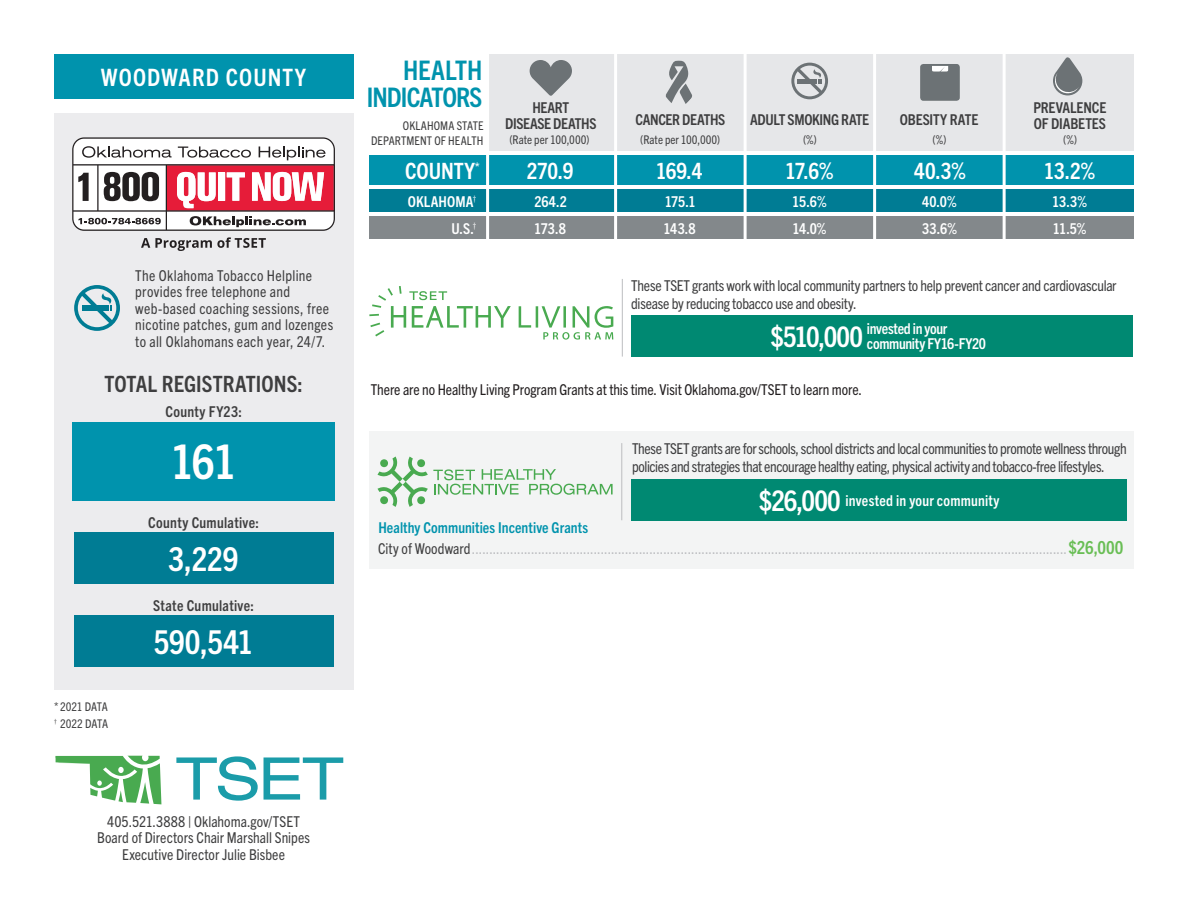
<style>
.page{position:relative;width:1188px;height:918px;background:#fff}
.page>*{position:absolute;margin:0;border:0;box-sizing:border-box;transform-origin:0 0}
.t1{font:700 condensed 48px "Trade Gothic Next LT Pro";color:#fff}
.t2{font:700 condensed 33px "Trade Gothic Next LT Pro";letter-spacing:-.005em;color:#fff}
.t3{font:700 condensed 28.5px "Trade Gothic Next LT Pro";letter-spacing:-.045em;color:#fff}
.t4{font:700 condensed 27px/27px "Trade Gothic Next LT Pro";letter-spacing:-.035em;color:#0093ad;text-align:right}
.t5{font:700 condensed 24px "Trade Gothic Next LT Pro";letter-spacing:.045em;color:#fff}
.t6{font:700 condensed 22.5px "Trade Gothic Next LT Pro";letter-spacing:-.005em;color:#fff}
.t7{font:700 condensed 22.5px "Trade Gothic Next LT Pro";letter-spacing:.005em;color:#3e3e3f}
.t8{font:condensed 15px/18px "Trade Gothic Next LT Pro";letter-spacing:-.01em;color:#3e3e3f}
.t9{font:condensed 15px "Trade Gothic Next LT Pro";letter-spacing:.005em;color:#bcbdc0}
.t10{font:condensed 15px/16.5px "Trade Gothic Next LT Pro";letter-spacing:.025em;color:#3e3e3f}
.t11{font:700 condensed 15px "Trade Gothic Next LT Pro";letter-spacing:.005em;color:#fff}
.t12{font:condensed 15px "Trade Gothic Next LT Pro";letter-spacing:-.005em;color:#231f20}
.t13{font:700 condensed 15px/16.5px "Trade Gothic Next LT Pro";letter-spacing:-.005em;color:#3e3e3f;text-align:center}
.t14{font:700 condensed 15px "Trade Gothic Next LT Pro";letter-spacing:.02em;color:#3e3e3f}
.t15{font:700 condensed 15px "Trade Gothic Next LT Pro";letter-spacing:.005em;color:#0093ad}
.t16{font:700 condensed 15px/15px "Trade Gothic Next LT Pro";letter-spacing:-.02em;color:#fff}
.t17{font:700 condensed 15px "Trade Gothic Next LT Pro";letter-spacing:-.025em;color:#3e3e3f}
.t18{font:700 condensed 15px "Trade Gothic Next LT Pro";letter-spacing:.025em;color:#3e3e3f}
.t19{font:condensed 12px/15px "Trade Gothic Next LT Pro";letter-spacing:.005em;color:#3e3e3f;text-align:right}
.s1{font-size:28.5px}
.s2{color:#3e3e3f}
.s3{font-weight:700;font-size:18px;color:#69be55}
</style>
<div class="page">
<div style="left:746px;top:190px;width:127px;height:22px;background:#007c94"></div>
<div style="left:746px;top:216px;width:127px;height:23px;background:#83888b"></div>
<div style="left:876px;top:190px;width:127px;height:22px;background:#007c94"></div>
<div style="left:876px;top:216px;width:127px;height:23px;background:#83888b"></div>
<div style="left:1006px;top:190px;width:128px;height:22px;background:#007c94"></div>
<div style="left:1006px;top:216px;width:128px;height:23px;background:#83888b"></div>
<div style="left:488px;top:54px;width:646px;height:97px;background:#e6e7e9"></div>
<div style="left:54px;top:54px;width:299px;height:45px;background:#0093ad"></div>
<svg style="left:176px;top:756px;width:82px;height:45px"></svg>
<svg style="left:264px;top:757px;width:79px;height:43px"></svg>
<svg style="left:56px;top:756px;width:105px;height:48px"></svg>
<div style="left:369px;top:190px;width:108px;height:22px;background:#007c94"></div>
<div style="left:369px;top:156px;width:108px;height:29px;background:#0093ad"></div>
<div style="left:369px;top:216px;width:108px;height:23px;background:#83888b"></div>
<svg style="left:1053px;top:57px;width:29px;height:38px"></svg>
<div style="left:920px;top:64px;width:40px;height:37px;background:#6c7275;border-radius:3px"></div>
<svg style="left:932px;top:66px;width:16px;height:6px"></svg>
<svg style="left:530px;top:60px;width:42px;height:36px"></svg>
<div style="left:487px;top:190px;width:128px;height:22px;background:#007c94"></div>
<div style="left:487px;top:156px;width:128px;height:29px;background:#0093ad"></div>
<div style="left:487px;top:216px;width:128px;height:23px;background:#83888b"></div>
<div style="left:616px;top:190px;width:128px;height:22px;background:#007c94"></div>
<div style="left:616px;top:156px;width:128px;height:29px;background:#0093ad"></div>
<div style="left:616px;top:216px;width:128px;height:23px;background:#83888b"></div>
<div style="left:746px;top:156px;width:127px;height:29px;background:#0093ad"></div>
<div style="left:876px;top:156px;width:127px;height:29px;background:#0093ad"></div>
<div style="left:1006px;top:156px;width:128px;height:29px;background:#0093ad"></div>
<hr style="left:614px;top:42px;width:3px;height:225px;background:#fff">
<hr style="left:744px;top:50px;width:3px;height:209px;background:#fff">
<hr style="left:873px;top:50px;width:3px;height:209px;background:#fff">
<hr style="left:1003px;top:50px;width:3px;height:209px;background:#fff">
<svg style="left:666px;top:61px;width:26px;height:43px"></svg>
<hr style="left:486px;top:42px;width:3px;height:225px;background:#fff">
<div style="left:54px;top:113px;width:299px;height:577px;background:#ececee"></div>
<svg style="left:74px;top:285px;width:46px;height:46px"></svg>
<div style="left:72px;top:422px;width:263px;height:79px;background:#0093ad"></div>
<div style="left:74px;top:533px;width:259px;height:51px;background:#007c94"></div>
<div style="left:74px;top:615px;width:259px;height:52px;background:#007c94"></div>
<svg style="left:72px;top:137px;width:263px;height:94px;background:#d1abb1"></svg>
<svg style="left:141px;top:237px;width:125px;height:14px"></svg>
<svg style="left:791px;top:63px;width:37px;height:36px"></svg>
<div style="left:369px;top:431px;width:765px;height:137px;background:#f3f4f4"></div>
<svg style="left:378px;top:457px;width:235px;height:50px"></svg>
<div style="left:631px;top:479px;width:496px;height:42px;background:#008972"></div>
<hr style="left:621px;top:443px;width:1px;height:77px;background:#bcbdc0">
<svg style="left:519px;top:306px;width:12px;height:22px"></svg>
<hr style="left:536px;top:306px;width:2px;height:22px;background:#49aa50">
<svg style="left:542px;top:306px;width:71px;height:34px"></svg>
<svg style="left:369px;top:286px;width:142px;height:50px"></svg>
<div style="left:631px;top:316px;width:502px;height:41px;background:#008972"></div>
<hr style="left:622px;top:279px;width:1px;height:78px;background:#bcbdc0">
<p class="t5" style="left:101px;top:61px;width:207px">WOODWARD COUNTY</p>
<p class="t10" style="left:135px;top:266px;width:199px">The Oklahoma Tobacco Helpline provides free telephone and web-based coaching sessions, free nicotine patches, gum and lozenges to all Oklahomans each year, 24/7.</p>
<p class="t7" style="left:104px;top:369px;width:200px">TOTAL REGISTRATIONS:</p>
<p class="t18" style="left:165px;top:401px;width:78px">County FY23:</p>
<p class="t1" style="left:171px;top:428px;width:67px">161</p>
<p class="t14" style="left:148px;top:512px;width:112px">County Cumulative:</p>
<p class="t2" style="left:169px;top:536px;width:71px">3,229</p>
<p class="t14" style="left:153px;top:595px;width:102px">State Cumulative:</p>
<p class="t19" style="left:54px;top:699px;width:55px">* 2021 DATA</p>
<p class="t19" style="left:54px;top:715px;width:56px"><sup>†</sup> 2022 DATA</p>
<p class="t2" style="left:154px;top:619px;width:101px">590,541</p>
<p class="t8" style="left:107px;top:811px;width:194px">405.521.3888 | Oklahoma.gov/TSET</p>
<p class="t8" style="left:97px;top:828px;width:214px">Board of Directors Chair Marshall Snipes</p>
<p class="t8" style="left:122px;top:844px;width:164px">Executive Director Julie Bisbee</p>
<p class="t4" style="left:367px;top:55px;width:117px">HEALTH<br>INDICATORS</p>
<p class="t19" style="left:371px;top:118px;width:114px">OKLAHOMA STATE<br>DEPARTMENT OF HEALTH</p>
<p class="t6" style="left:405px;top:155px;width:76px">COUNTY<sup>*</sup></p>
<p class="t11" style="left:408px;top:191px;width:70px">OKLAHOMA<sup>†</sup></p>
<p class="t11" style="left:451px;top:218px;width:27px">U.S.<sup>†</sup></p>
<p class="t13" style="left:505px;top:98px;width:93px">HEART<br>DISEASE DEATHS</p>
<p class="t17" style="left:635px;top:110px;width:91px">CANCER DEATHS</p>
<p class="t13" style="left:750px;top:111px;width:121px">ADULT SMOKING RATE</p>
<p class="t13" style="left:1033px;top:98px;width:74px">PREVALENCE</p>
<p class="t13" style="left:900px;top:111px;width:80px">OBESITY RATE</p>
<p class="t13" style="left:1034px;top:115px;width:74px">OF DIABETES</p>
<p class="t19" style="left:509px;top:131px;width:82px">(Rate per 100,000)</p>
<p class="t19" style="left:640px;top:131px;width:82px">(Rate per 100,000)</p>
<p class="t19" style="left:803px;top:131px;width:15px">(%)</p>
<p class="t19" style="left:933px;top:131px;width:15px">(%)</p>
<p class="t19" style="left:1063px;top:131px;width:15px">(%)</p>
<p class="t6" style="left:527px;top:155px;width:48px">270.9</p>
<p class="t6" style="left:656px;top:155px;width:48px">169.4</p>
<p class="t6" style="left:785px;top:155px;width:50px">17.6%</p>
<p class="t6" style="left:914px;top:155px;width:53px">40.3%</p>
<p class="t6" style="left:1044px;top:155px;width:53px">13.2%</p>
<p class="t11" style="left:534px;top:191px;width:34px">264.2</p>
<p class="t11" style="left:534px;top:218px;width:33px">173.8</p>
<p class="t11" style="left:665px;top:191px;width:32px">175.1</p>
<p class="t11" style="left:663px;top:218px;width:34px">143.8</p>
<p class="t11" style="left:792px;top:191px;width:36px">15.6%</p>
<p class="t11" style="left:792px;top:218px;width:36px">14.0%</p>
<p class="t11" style="left:922px;top:191px;width:36px">40.0%</p>
<p class="t11" style="left:922px;top:218px;width:36px">33.6%</p>
<p class="t11" style="left:1052px;top:191px;width:36px">13.3%</p>
<p class="t11" style="left:1053px;top:218px;width:35px">11.5%</p>
<p class="t8" style="left:631px;top:275px;width:487px">These TSET grants work with local community partners to help prevent cancer and cardiovascular disease by reducing tobacco use and obesity.</p>
<p class="t3" style="left:770px;top:317px;width:94px">$510,000</p>
<p class="t16" style="left:867px;top:320px;width:121px">invested in your community FY16-FY20</p>
<p class="t12" style="left:371px;top:380px;width:493px">There are no Healthy Living Program Grants at this time. Visit Oklahoma.gov/TSET to learn more.</p>
<p class="t15" style="left:378px;top:517px;width:211px">Healthy Communities Incentive Grants</p>
<p class="t8" style="left:632px;top:439px;width:496px">These TSET grants are for schools, school districts and local communities to promote wellness through policies and strategies that encourage healthy eating, physical activity and tobacco-free lifestyles.</p>
<p class="t11" style="left:759px;top:490px;width:242px"><span class="s1">$26,000</span> invested in your community</p>
<p class="t9" style="left:378px;top:539px;width:747px"><span class="s2">City of Woodward</span>...........................................................................................................................................................................<span class="s3">$26,000</span></p>
</div>
